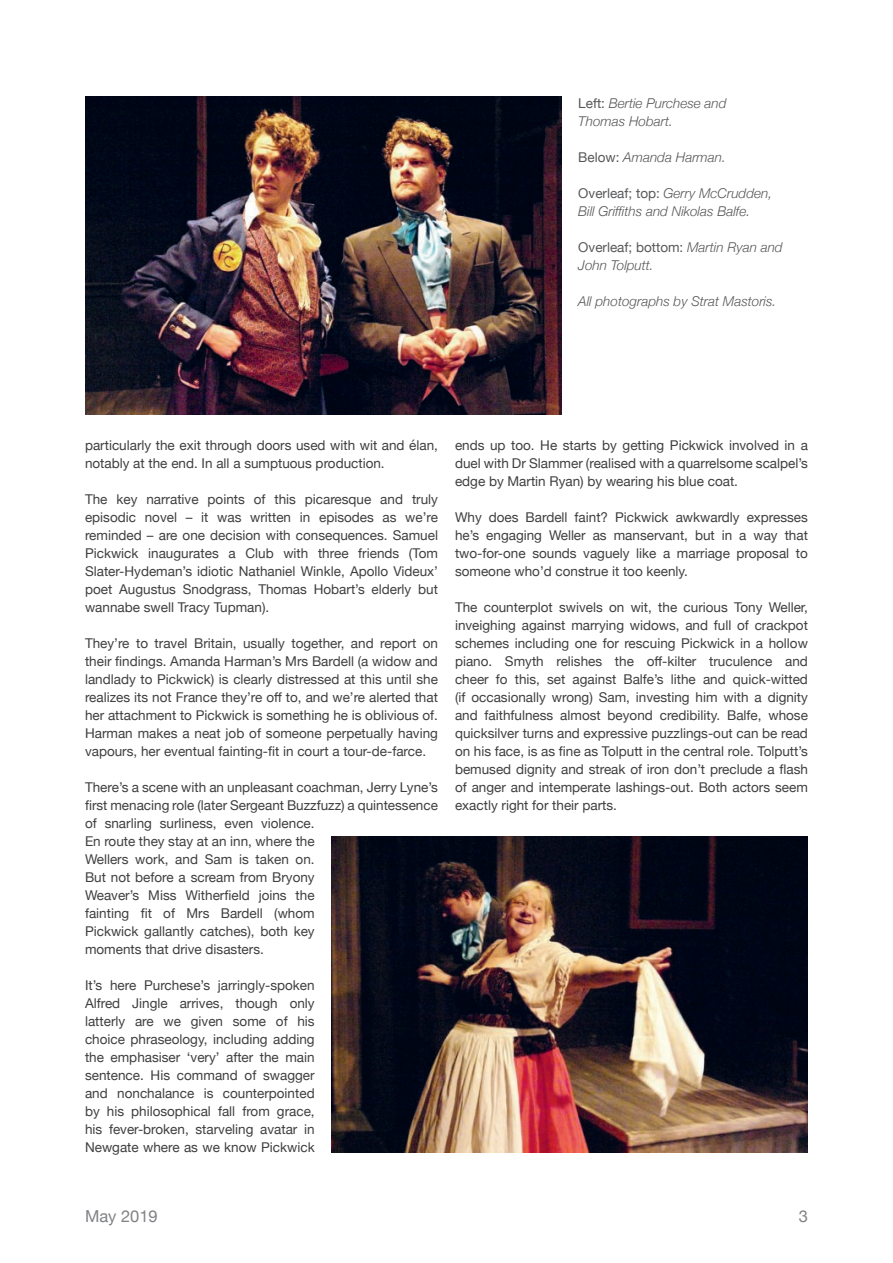
<style>
.page{position:relative;width:893px;height:1263px;background:#fff}
.page>*{position:absolute;margin:0;border:0;box-sizing:border-box;transform-origin:0 0}
.t1{font:16.5px "Helvetica Neue";color:#808285}
.t2{font:13.5px/18px "Helvetica Neue";color:#3f3f40;text-align:justify}
.t3{font:italic 300 13.5px/18px "Helvetica Neue";color:#57585a}
.s1{font-weight:400;font-style:normal}
</style>
<div class="page">
<img style="left:332px;top:836px;width:476px;height:316px">
<img style="left:85px;top:96px;width:476px;height:318px">
<p class="t3" style="left:578px;top:93px;width:150px"><span class="s1">Left:</span> Bertie Purchese and<br>Thomas Hobart.</p>
<p class="t3" style="left:578px;top:147px;width:149px"><span class="s1">Below:</span> Amanda Harman.</p>
<p class="t3" style="left:578px;top:183px;width:195px"><span class="s1">Overleaf; top:</span> Gerry McCrudden,<br>Bill Griffiths and Nikolas Balfe.</p>
<p class="t3" style="left:578px;top:237px;width:206px"><span class="s1">Overleaf; bottom:</span> Martin Ryan and<br>John Tolputt.</p>
<p class="t3" style="left:578px;top:291px;width:200px">All photographs by Strat Mastoris.</p>
<p class="t2" style="left:85px;top:437px;width:354px">particularly the exit through doors used with wit and élan, notably at the end. In all a sumptuous production.</p>
<p class="t2" style="left:85px;top:491px;width:354px">The key narrative points of this picaresque and truly episodic novel – it was written in episodes as we’re reminded – are one decision with consequences. Samuel Pickwick inaugurates a Club with three friends (Tom Slater-Hydeman’s idiotic Nathaniel Winkle, Apollo Videux’ poet Augustus Snodgrass, Thomas Hobart’s elderly but wannabe swell Tracy Tupman).</p>
<p class="t2" style="left:85px;top:635px;width:354px">They’re to travel Britain, usually together, and report on their findings. Amanda Harman’s Mrs Bardell (a widow and landlady to Pickwick) is clearly distressed at this until she realizes its not France they’re off to, and we’re alerted that her attachment to Pickwick is something he is oblivious of.<br>Harman makes a neat job of someone perpetually having vapours, her eventual fainting-fit in court a tour-de-farce.</p>
<p class="t2" style="left:85px;top:779px;width:354px;text-align:left">There’s a scene with an unpleasant coachman, Jerry Lyne’s first menacing role (later Sergeant Buzzfuzz) a quintessence of snarling surliness, even violence.<br>En route they stay at an inn, where the<br>Wellers work, and Sam is taken on.<br>But not before a scream from Bryony<br>Weaver’s Miss Witherfield joins the<br>fainting fit of Mrs Bardell (whom<br>Pickwick gallantly catches), both key<br>moments that drive disasters.</p>
<p class="t2" style="left:85px;top:977px;width:231px">It’s here Purchese’s jarringly-spoken Alfred Jingle arrives, though only latterly are we given some of his choice phraseology, including adding the emphasiser ‘very’ after the main sentence. His command of swagger and nonchalance is counterpointed by his philosophical fall from grace, his fever-broken, starveling avatar in Newgate where as we know Pickwick</p>
<p class="t2" style="left:455px;top:437px;width:354px">ends up too. He starts by getting Pickwick involved in a duel with Dr Slammer (realised with a quarrelsome scalpel’s edge by Martin Ryan) by wearing his blue coat.</p>
<p class="t2" style="left:455px;top:509px;width:354px">Why does Bardell faint? Pickwick awkwardly expresses he’s engaging Weller as manservant, but in a way that two-for-one sounds vaguely like a marriage proposal to someone who’d construe it too keenly.</p>
<p class="t2" style="left:455px;top:599px;width:354px">The counterplot swivels on wit, the curious Tony Weller, inveighing against marrying widows, and full of crackpot schemes including one for rescuing Pickwick in a hollow piano. Smyth relishes the off-kilter truculence and cheer fo this, set against Balfe’s lithe and quick-witted (if occasionally wrong) Sam, investing him with a dignity and faithfulness almost beyond credibility. Balfe, whose quicksilver turns and expressive puzzlings-out can be read on his face, is as fine as Tolputt in the central role. Tolputt’s bemused dignity and streak of iron don’t preclude a flash of anger and intemperate lashings-out. Both actors seem exactly right for their parts.</p>
<p class="t1" style="left:85px;top:1204px;width:74px">May 2019</p>
<p class="t1" style="left:799px;top:1204px;width:11px">3</p>
</div>
